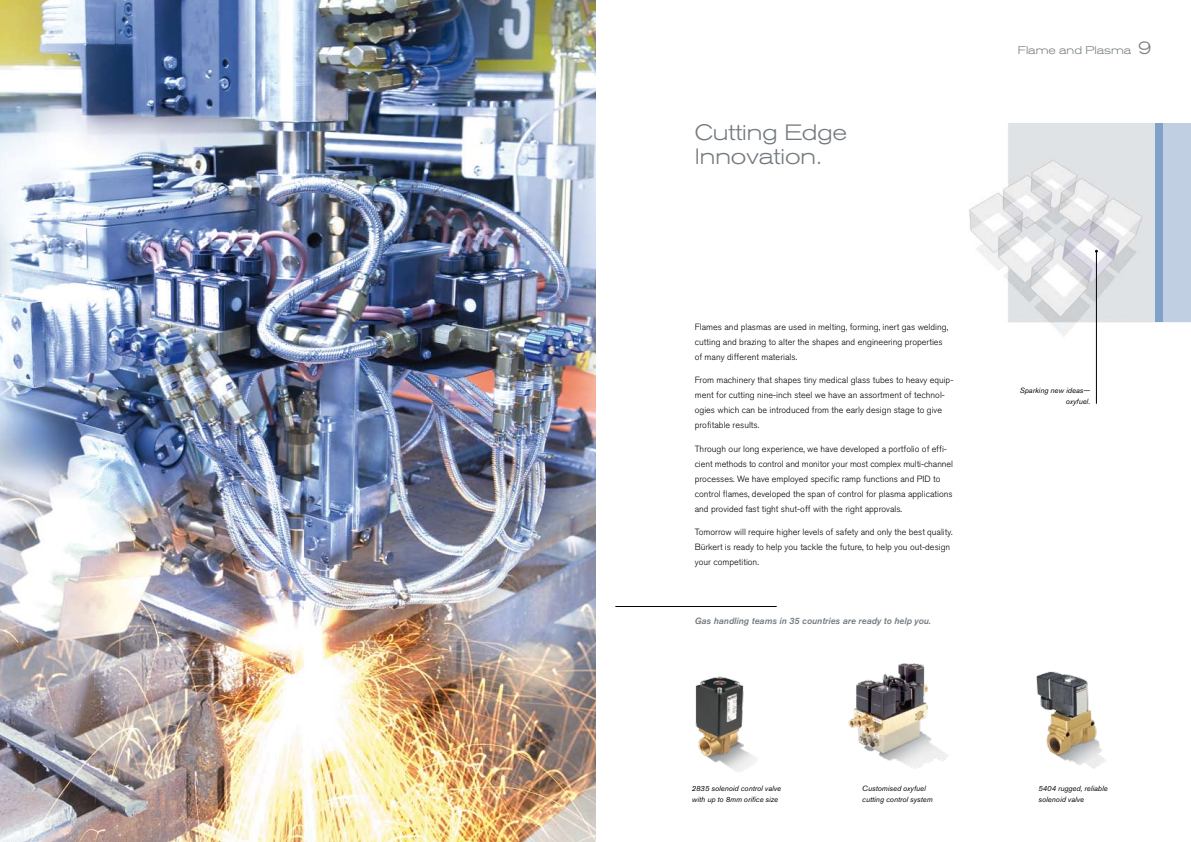
<style>
.page{position:relative;width:1191px;height:842px;background:#fff}
.page>*{position:absolute;margin:0;border:0;box-sizing:border-box;transform-origin:0 0}
.t1{font:300 expanded 22px/24px "Akzidenz Grotesk BQ";color:#737a7f}
.t2{font:300 expanded 11px "Akzidenz Grotesk BQ";color:#737a7f}
.t3{font:300 9px/15px "Akzidenz Grotesk BQ";letter-spacing:.005em;color:#000}
.t4{font:italic 9px "Akzidenz Grotesk BQ Med";letter-spacing:.005em;color:#737a7f}
.t5{font:italic 7.5px/10.5px "Akzidenz Grotesk BQ";color:#000}
.s1{font-size:18px}
</style>
<div class="page">
<img style="left:969px;top:123px;width:222px;height:221px">
<div style="left:1162px;top:123px;width:29px;height:199px;background:#c1cfe3"></div>
<div style="left:1155px;top:123px;width:7px;height:199px;background:#80a1c8"></div>
<hr style="left:1096px;top:251px;width:1px;height:153px;background:#000">
<hr style="left:615px;top:606px;width:161px;height:1px;background:#000">
<img style="left:0;top:0;width:595px;height:842px">
<img style="left:695px;top:676px;width:61px;height:96px">
<img style="left:849px;top:663px;width:100px;height:106px">
<img style="left:1036px;top:671px;width:70px;height:98px">
<h1 class="t1" style="left:694px;top:121px;width:154px">Cutting Edge<br>Innovation.</h1>
<p class="t3" style="left:694px;top:319px;width:255px">Flames and plasmas are used in melting, forming, inert gas welding, cutting and brazing to alter the shapes and engineering properties of many different materials.</p>
<p class="t3" style="left:694px;top:373px;width:260px">From machinery that shapes tiny medical glass tubes to heavy equip&shy;ment for cutting nine-inch steel we have an assortment of technol&shy;ogies which can be introduced from the early design stage to give profitable results.</p>
<p class="t3" style="left:694px;top:441px;width:260px">Through our long experience, we have developed a portfolio of effi&shy;cient methods to control and monitor your most complex multi-channel processes. We have employed specific ramp functions and PID to control flames, developed the span of control for plasma applications and provided fast tight shut-off with the right approvals.</p>
<p class="t3" style="left:694px;top:525px;width:259px">Tomorrow will require higher levels of safety and only the best quality.<br>Bürkert is ready to help you tackle the future, to help you out-design your competition.</p>
<p class="t4" style="left:694px;top:616px;width:238px">Gas handling teams in 35 countries are ready to help you.</p>
<p class="t5" style="left:692px;top:783px;width:91px">2835 solenoid control valve with up to 8mm orifice size</p>
<p class="t5" style="left:862px;top:783px;width:72px">Customised oxyfuel cutting control system</p>
<p class="t2" style="left:1017px;top:43px;width:135px">Flame and Plasma <span class="s1">9</span></p>
<p class="t5" style="left:1020px;top:385px;width:72px;text-align:right">Sparking new ideas— oxyfuel.</p>
<p class="t5" style="left:1038px;top:783px;width:71px">5404 rugged, reliable solenoid valve</p>
</div>
